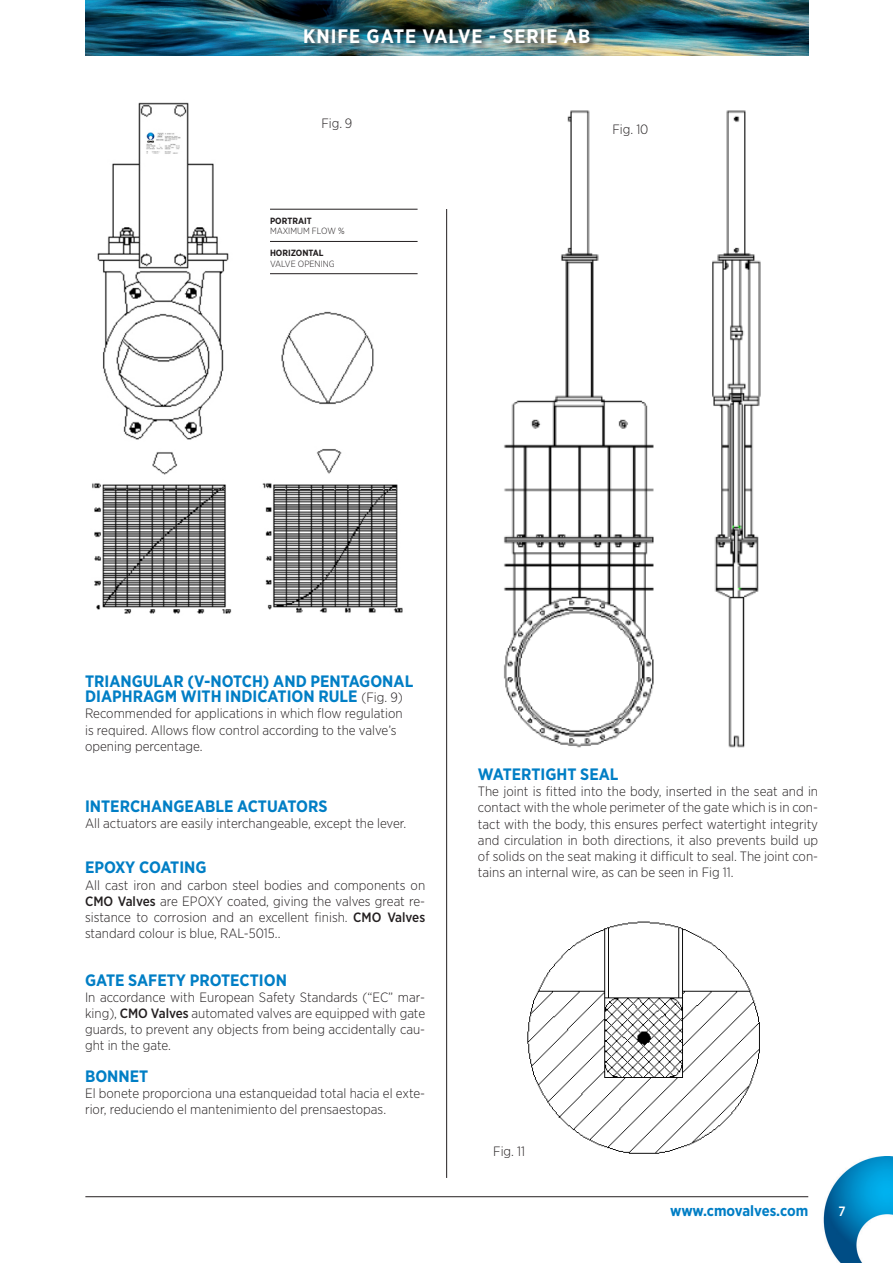
<style>
.page{position:relative;width:893px;height:1263px;background:#fff}
.page>*{position:absolute;margin:0;border:0;box-sizing:border-box;transform-origin:0 0}
.t1{font:700 19.5px "Gotham Narrow";letter-spacing:.05em;color:#fff}
.t2{font:700 16.5px/15px "Gotham Narrow";color:#007ec5}
.t3{font:700 15px "Gotham Narrow";letter-spacing:-.005em;color:#007ec5}
.t4{font:300 13.5px/16.2px "Gotham Narrow";color:#231f20;text-align:justify}
.t5{font:500 13.5px "Gotham Narrow";color:#fff}
.t6{font:300 9px "Gotham Narrow";color:#231f20}
.t7{font:700 9px "Gotham Narrow";color:#231f20}
.s1{font-weight:300;font-size:13.5px;color:#231f20}
.s2{font-weight:500}
</style>
<div class="page">
<img style="left:85px;top:0;width:723px;height:56px">
<img style="left:823px;top:1156px;width:70px;height:107px">
<hr style="left:85px;top:1196px;width:723px;height:1px;background:#231f20">
<div style="left:303px;top:28px;width:294px;height:22px;background:#231f20;opacity:.75"></div>
<hr style="left:446px;top:209px;width:1px;height:969px;background:#231f20">
<img style="left:92px;top:102px;width:326px;height:512px">
<hr style="left:270px;top:209px;width:148px;height:1px;background:#231f20">
<hr style="left:270px;top:241px;width:148px;height:1px;background:#231f20">
<hr style="left:270px;top:273px;width:148px;height:1px;background:#231f20">
<img style="left:504px;top:110px;width:257px;height:638px">
<img style="left:527px;top:921px;width:233px;height:233px">
<h1 class="t1" style="left:303px;top:23px;width:289px">KNIFE GATE VALVE - SERIE AB</h1>
<p class="t4" style="left:321px;top:115px;width:32px">Fig. 9</p>
<p class="t4" style="left:612px;top:121px;width:38px">Fig. 10</p>
<p class="t7" style="left:270px;top:215px;width:43px">PORTRAIT</p>
<p class="t6" style="left:270px;top:226px;width:76px">MAXIMUM FLOW %</p>
<p class="t7" style="left:270px;top:247px;width:55px">HORIZONTAL</p>
<p class="t6" style="left:270px;top:258px;width:66px">VALVE OPENING</p>
<p class="t2" style="left:85px;top:674px;width:330px">TRIANGULAR (V-NOTCH) AND PENTAGONAL<br>DIAPHRAGM WITH INDICATION RULE <span class="s1">(Fig. 9)</span></p>
<p class="t4" style="left:85px;top:705px;width:319px;text-align:left">Recommended for applications in which flow regulation is required. Allows flow control according to the valve’s opening percentage.</p>
<p class="t2" style="left:85px;top:799px;width:244px">INTERCHANGEABLE ACTUATORS</p>
<p class="t4" style="left:85px;top:815px;width:323px">All actuators are easily interchangeable, except the lever.</p>
<p class="t2" style="left:85px;top:860px;width:123px">EPOXY COATING</p>
<p class="t4" style="left:85px;top:876px;width:342px">All cast iron and carbon steel bodies and components on <span class="s2">CMO Valves</span> are EPOXY coated, giving the valves great re&shy;sistance to corrosion and an excellent finish. <span class="s2">CMO Valves </span>standard colour is blue, RAL-5015..</p>
<p class="t2" style="left:85px;top:972px;width:203px">GATE SAFETY PROTECTION</p>
<p class="t4" style="left:85px;top:988px;width:342px">In accordance with European Safety Standards (“EC” mar&shy;king), <span class="s2">CMO Valves</span> automated valves are equipped with gate guards, to prevent any objects from being accidentally cau&shy;ght in the gate.</p>
<p class="t2" style="left:85px;top:1068px;width:65px">BONNET</p>
<p class="t4" style="left:85px;top:1084px;width:342px">El bonete proporciona una estanqueidad total hacia el exte&shy;rior, reduciendo el mantenimiento del prensaestopas.</p>
<p class="t2" style="left:478px;top:767px;width:142px">WATERTIGHT SEAL</p>
<p class="t4" style="left:478px;top:783px;width:342px">The joint is fitted into the body, inserted in the seat and in contact with the whole perimeter of the gate which is in con&shy;tact with the body, this ensures perfect watertight integrity and circulation in both directions, it also prevents build up of solids on the seat making it difficult to seal. The joint con&shy;tains an internal wire, as can be seen in Fig 11.</p>
<p class="t4" style="left:493px;top:1143px;width:33px">Fig. 11</p>
<p class="t3" style="left:670px;top:1201px;width:140px">www.cmovalves.com</p>
<p class="t5" style="left:838px;top:1202px;width:9px">7</p>
</div>
